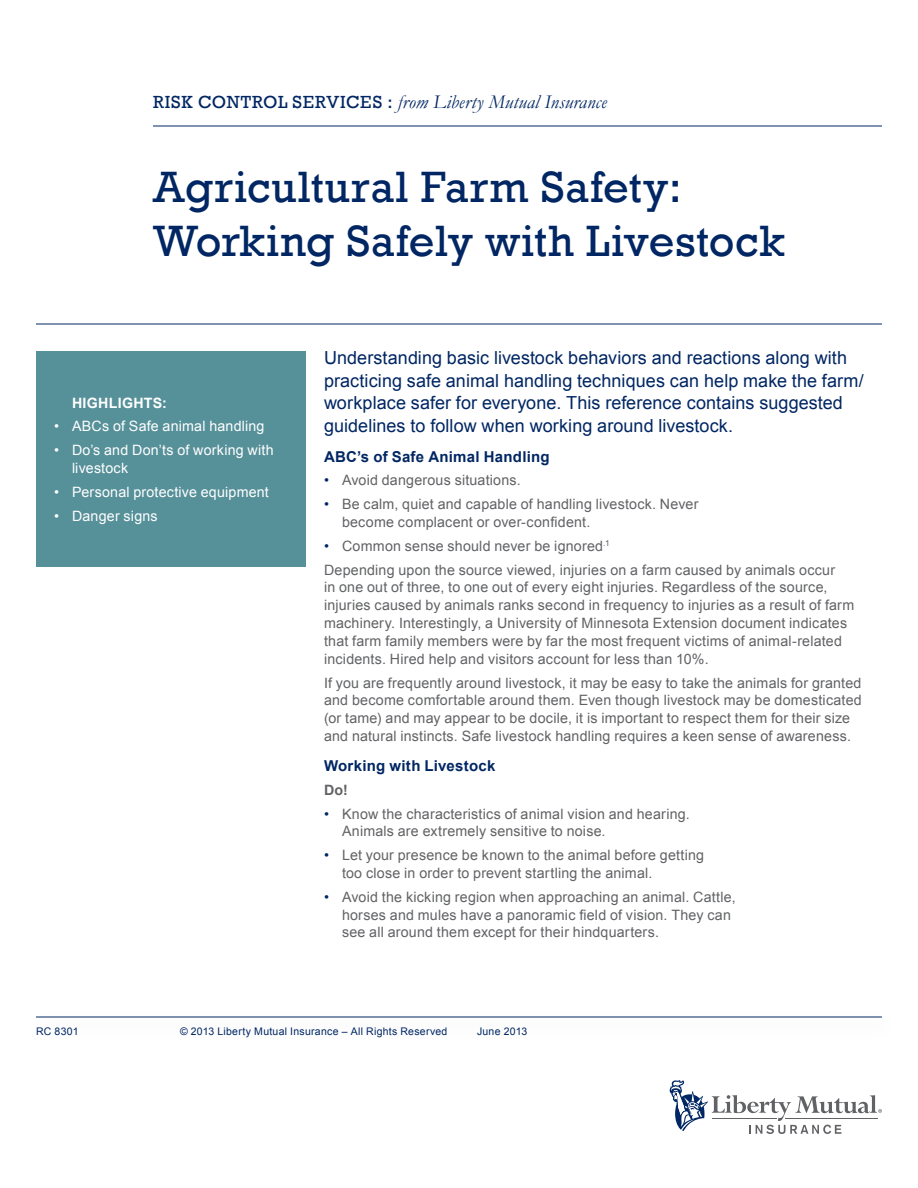
<style>
.page{position:relative;width:918px;height:1188px;background:#fff}
.page>*{position:absolute;margin:0;border:0;box-sizing:border-box;transform-origin:0 0}
.t1{font:45px/54px "Rockwell";letter-spacing:.01em;color:#002663}
.t2{font:italic 19.5px "Garamond";letter-spacing:.005em;color:#002663}
.t3{font:18px/22.5px "Arial";letter-spacing:.005em;color:#002663}
.t4{font:700 15px "Arial";letter-spacing:.02em;color:#002663}
.t5{font:14.25px/17.9px "Arial";letter-spacing:.015em;color:#616265}
.t6{font:14.25px/17.9px "Arial";letter-spacing:.015em;color:#fff}
.t7{font:700 14.25px "Arial";letter-spacing:.02em;color:#fff}
.t8{font:700 14.25px "Arial";color:#616265}
.t9{font:10.5px "Arial";letter-spacing:.025em;color:#002663}
.s1{font-family:"Rockwell";font-style:normal;font-size:18px}
.s2{color:#002663}
</style>
<div class="page">
<hr style="left:36px;top:324px;width:846px;height:1px;background:#002663">
<hr style="left:36px;top:1017px;width:846px;height:1px;background:#002663">
<hr style="left:153px;top:126px;width:729px;height:1px;background:#002663">
<div style="left:36px;top:351px;width:270px;height:216px;background:#569099"></div>
<svg style="left:670px;top:1080px;width:212px;height:54px"></svg>
<h2 class="t2" style="left:153px;top:89px;width:455px"><span class="s1">RISK CONTROL SERVICES :</span> from Liberty Mutual Insurance</h2>
<h1 class="t1" style="left:153px;top:161px;width:633px">Agricultural Farm Safety:<br>Working Safely with Livestock</h1>
<p class="t7" style="left:72px;top:393px;width:97px">HIGHLIGHTS:</p>
<p class="t6" style="left:54px;top:418px;width:212px">• ABCs of Safe animal handling</p>
<p class="t6" style="left:72px;top:442px;width:203px;text-indent:-18px">• Do’s and Don’ts of working with livestock</p>
<p class="t6" style="left:54px;top:483px;width:216px">• Personal protective equipment</p>
<p class="t6" style="left:54px;top:507px;width:105px">• Danger signs</p>
<p class="t3" style="left:324px;top:347px;width:541px">Understanding basic livestock behaviors and reactions along with practicing safe animal handling techniques can help make the farm/ workplace safer for everyone. This reference contains suggested guidelines to follow when working around livestock.</p>
<p class="t4" style="left:324px;top:446px;width:227px">ABC’s of Safe Animal Handling</p>
<p class="t5" style="left:324px;top:472px;width:198px"><span class="s2">•</span> Avoid dangerous situations.</p>
<p class="t5" style="left:342px;top:495px;width:358px;text-indent:-18px"><span class="s2">•</span> Be calm, quiet and capable of handling livestock. Never become complacent or over-confident.</p>
<p class="t5" style="left:324px;top:534px;width:513px;line-height:23.9px"><span class="s2">•</span> Common sense should never be ignored<sup>.1<br></sup>Depending upon the source viewed, injuries on a farm caused by animals occur</p>
<p class="t5" style="left:324px;top:579px;width:532px">in one out of three, to one out of every eight injuries. Regardless of the source, injuries caused by animals ranks second in frequency to injuries as a result of farm machinery. Interestingly, a University of Minnesota Extension document indicates that farm family members were by far the most frequent victims of animal-related incidents. Hired help and visitors account for less than 10%.</p>
<p class="t5" style="left:324px;top:674px;width:539px">If you are frequently around livestock, it may be easy to take the animals for granted and become comfortable around them. Even though livestock may be domesticated (or tame) and may appear to be docile, it is important to respect them for their size and natural instincts. Safe livestock handling requires a keen sense of awareness.</p>
<p class="t4" style="left:324px;top:756px;width:173px">Working with Livestock</p>
<p class="t8" style="left:324px;top:780px;width:26px">Do!</p>
<p class="t5" style="left:342px;top:805px;width:349px;text-indent:-18px"><span class="s2">•</span> Know the characteristics of animal vision and hearing.<br>Animals are extremely sensitive to noise.</p>
<p class="t5" style="left:342px;top:846px;width:364px;text-indent:-18px"><span class="s2">•</span> Let your presence be known to the animal before getting too close in order to prevent startling the animal.</p>
<p class="t5" style="left:342px;top:888px;width:395px;text-indent:-18px"><span class="s2">•</span> Avoid the kicking region when approaching an animal. Cattle, horses and mules have a panoramic field of vision. They can see all around them except for their hindquarters.</p>
<p class="t9" style="left:36px;top:1025px;width:44px">RC 8301</p>
<p class="t9" style="left:180px;top:1025px;width:269px">© 2013 Liberty Mutual Insurance – All Rights Reserved</p>
<p class="t9" style="left:477px;top:1025px;width:52px">June 2013</p>
</div>
